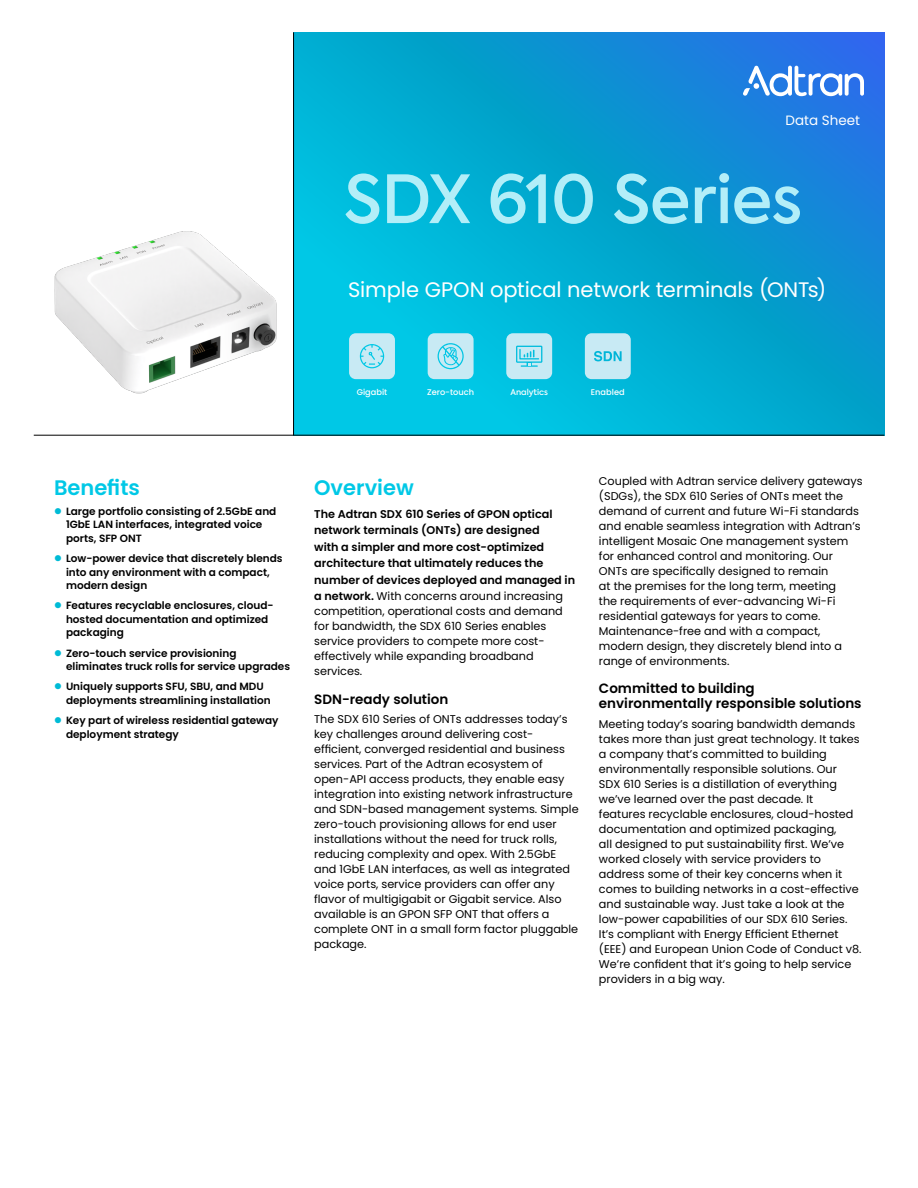
<style>
.page{position:relative;width:918px;height:1188px;background:#fff}
.page>*{position:absolute;margin:0;border:0;box-sizing:border-box;transform-origin:0 0}
.Variable_Header{font:500 66px "Axiforma";letter-spacing:-.01em;color:#b3eef8}
.Variable_Prouduct_Description{font:21px "Poppins";letter-spacing:-.005em;color:#fff}
.t1{font:600 21px "Poppins";color:#00c8e6}
.Subhead{font:600 13.5px/15px "Poppins";color:#000}
.t2{font:13.5px "Poppins";color:#fff}
.Body_Copy{font:11.25px/15px "Poppins";color:#000}
.First_Paragraph{font:600 11.25px/16.5px "Poppins";color:#000}
.First_Paragraph-2{font:11.25px/15px "Poppins";color:#000}
.t3{font:600 10.5px/13.5px "Poppins";color:#000}
.t4{font:500 8.25px "Poppins";color:#fff}
.t5{font:500 8.25px "Axiforma";color:#fff}
.s1{font-weight:400}
</style>
<div class="page">
<svg style="left:294px;top:32px;width:590px;height:403px;background:#06a5d6"></svg>
<hr style="left:34px;top:435px;width:850px;height:1px;background:#000">
<hr style="left:293px;top:32px;width:1px;height:403px;background:#000">
<svg style="left:743px;top:66px;width:121px;height:30px"></svg>
<img style="left:54px;top:231px;width:223px;height:163px">
<svg style="left:428px;top:333px;width:46px;height:46px;background:#aee5f1"></svg>
<svg style="left:506px;top:333px;width:46px;height:46px;background:#afe4f1"></svg>
<svg style="left:585px;top:333px;width:46px;height:46px;background:#b4e4f1"></svg>
<svg style="left:349px;top:333px;width:46px;height:46px;background:#b6e6f2"></svg>
<p class="t2" style="left:786px;top:113px;width:76px">Data Sheet</p>
<p class="Variable_Header" style="left:344px;top:156px;width:460px">SDX 610 Series</p>
<p class="Variable_Prouduct_Description" style="left:348px;top:277px;width:480px">Simple GPON optical network terminals (ONTs)</p>
<p class="t4" style="left:357px;top:387px;width:32px">Gigabit</p>
<p class="t4" style="left:427px;top:387px;width:48px">Zero-touch</p>
<p class="t5" style="left:510px;top:386px;width:39px">Analytics</p>
<p class="t4" style="left:591px;top:387px;width:35px">Enabled</p>
<p class="t1" style="left:54px;top:475px;width:87px">Benefits</p>
<p class="t3" style="left:66px;top:504px;width:212px">Large portfolio consisting of 2.5GbE and<br>1GbE LAN interfaces, integrated voice ports, SFP ONT</p>
<p class="t3" style="left:66px;top:552px;width:218px">Low-power device that discretely blends into any environment with a compact, modern design</p>
<p class="t3" style="left:66px;top:599px;width:209px">Features recyclable enclosures, cloud&shy;hosted documentation and optimized packaging</p>
<p class="t3" style="left:66px;top:646px;width:226px">Zero-touch service provisioning eliminates truck rolls for service upgrades</p>
<p class="t3" style="left:66px;top:680px;width:206px">Uniquely supports SFU, SBU, and MDU deployments streamlining installation</p>
<p class="t3" style="left:66px;top:714px;width:214px">Key part of wireless residential gateway deployment strategy</p>
<p class="t1" style="left:314px;top:475px;width:101px">Overview</p>
<p class="First_Paragraph" style="left:314px;top:506px;width:262px">The Adtran SDX 610 Series of GPON optical network terminals (ONTs) are designed<br>with a simpler and more cost-optimized architecture that ultimately reduces the number of devices deployed and managed in a network. <span class="s1">With concerns around increasing</span></p>
<p class="First_Paragraph-2" style="left:314px;top:604px;width:250px">competition, operational costs and demand for bandwidth, the SDX 610 Series enables service providers to compete more cost&shy;effectively while expanding broadband services.</p>
<p class="Subhead" style="left:314px;top:692px;width:136px">SDN-ready solution</p>
<p class="Body_Copy" style="left:314px;top:712px;width:266px">The SDX 610 Series of ONTs addresses today’s key challenges around delivering cost&shy;efficient, converged residential and business services. Part of the Adtran ecosystem of open-API access products, they enable easy integration into existing network infrastructure and SDN-based management systems. Simple zero-touch provisioning allows for end user installations without the need for truck rolls, reducing complexity and opex. With 2.5GbE and 1GbE LAN interfaces, as well as integrated voice ports, service providers can offer any flavor of multigigabit or Gigabit service. Also available is an GPON SFP ONT that offers a complete ONT in a small form factor pluggable package.</p>
<p class="Body_Copy" style="left:599px;top:473px;width:265px">Coupled with Adtran service delivery gateways (SDGs), the SDX 610 Series of ONTs meet the demand of current and future Wi-Fi standards and enable seamless integration with Adtran’s intelligent Mosaic One management system for enhanced control and monitoring. Our ONTs are specifically designed to remain<br>at the premises for the long term, meeting<br>the requirements of ever-advancing Wi-Fi residential gateways for years to come.<br>Maintenance-free and with a compact, modern design, they discretely blend into a range of environments.</p>
<p class="Subhead" style="left:599px;top:681px;width:264px">Committed to building environmentally responsible solutions</p>
<p class="Body_Copy" style="left:599px;top:716px;width:264px">Meeting today’s soaring bandwidth demands takes more than just great technology. It takes a company that’s committed to building environmentally responsible solutions. Our<br>SDX 610 Series is a distillation of everything we’ve learned over the past decade. It features recyclable enclosures, cloud-hosted documentation and optimized packaging,<br>all designed to put sustainability first. We’ve worked closely with service providers to address some of their key concerns when it comes to building networks in a cost-effective and sustainable way. Just take a look at the low-power capabilities of our SDX 610 Series.<br>It’s compliant with Energy Efficient Ethernet (EEE) and European Union Code of Conduct v8.<br>We’re confident that it’s going to help service providers in a big way.</p>
</div>
